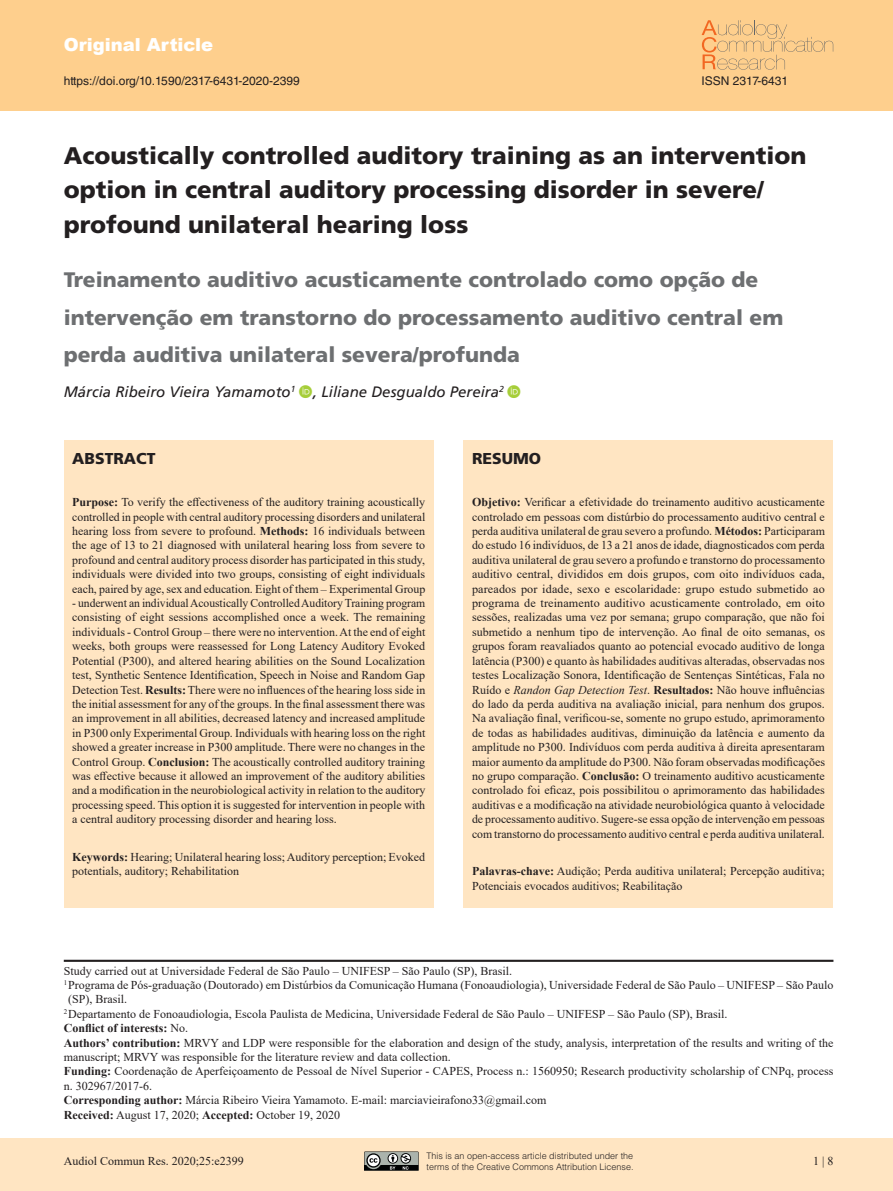
<style>
.page{position:relative;width:893px;height:1191px;background:#fff}
.page>*{position:absolute;margin:0;border:0;box-sizing:border-box;transform-origin:0 0}
.ArticleTitle{font:900 24px/34.5px "Frutiger LT Std";color:#231f20}
.ArticleTitle-Trans1{font:900 21px/37.5px "Frutiger LT Std";color:#6d6f71}
.t1{font:900 18px "Arial";color:#fff}
.AbstractTitle{font:900 15.75px "Frutiger LT Std";color:#231f20}
.AbstractTitle-Trans1{font:900 15.75px "Frutiger LT Std";color:#231f20}
.Authors{font:italic 15px "Frutiger LT";color:#231f20}
.Abstract-Trans1{font:12px/14.4px "Times New Roman";letter-spacing:-.005em;color:#231f20;text-align:justify}
.Abstract{font:12px/14.4px "Times New Roman";color:#231f20;text-align:justify}
.Affiliations{font:12px/14.4px "Times New Roman";color:#231f20}
.fnAuthor-notesContri{font:12px/14.4px "Times New Roman";color:#231f20}
.fnFinancial-disclosu{font:12px/14.4px "Times New Roman";color:#231f20}
.Keywords-Trans1{font:12px/14.4px "Times New Roman";color:#231f20}
.Keywords{font:12px/14.4px "Times New Roman";color:#231f20}
.Correspondence{font:12px "Times New Roman";color:#231f20}
.fnArticleOther{font:12px "Times New Roman";color:#231f20}
.t2{font:12px "Helvetica LT Std";color:#231f20}
.History{font:12px "Times New Roman";color:#231f20}
.fnConflict{font:700 12px "Times New Roman";color:#231f20}
.t3{font:300 9px/10.8px "Helvetica LT Std";color:#231f20}
.s1{font-weight:700}
.s2{font-style:italic}
.s3{font-weight:400}
</style>
<div class="page">
<div style="left:0;top:0;width:893px;height:111px;background:#fecf8d"></div>
<svg style="left:702px;top:20px;width:131px;height:50px"></svg>
<div style="left:0;top:1138px;width:893px;height:53px;background:#ffe5c2"></div>
<svg style="left:364px;top:1151px;width:55px;height:20px"></svg>
<div style="left:64px;top:439px;width:370px;height:468px;background:#ffe5c2"></div>
<div style="left:463px;top:439px;width:370px;height:468px;background:#ffe5c2"></div>
<hr style="left:64px;top:959px;width:769px;height:3px;background:#231f20">
<h3 class="t1" style="left:64px;top:32px;width:151px">Original Article</h3>
<p class="t2" style="left:64px;top:74px;width:238px">https://doi.org/10.1590/2317-6431-2020-2399</p>
<p class="t2" style="left:701px;top:74px;width:88px">ISSN 2317-6431</p>
<p class="ArticleTitle" style="left:64px;top:138px;width:744px">Acoustically controlled auditory training as an intervention option in central auditory processing disorder in severe/ profound unilateral hearing loss</p>
<p class="ArticleTitle-Trans1" style="left:64px;top:261px;width:721px">Treinamento auditivo acusticamente controlado como opção de intervenção em transtorno do processamento auditivo central em perda auditiva unilateral severa/profunda</p>
<p class="Authors" style="left:64px;top:383px;width:442px">Márcia Ribeiro Vieira Yamamoto<sup>1</sup> , Liliane Desgualdo Pereira<sup>2</sup></p>
<p class="AbstractTitle" style="left:72px;top:449px;width:85px">ABSTRACT</p>
<p class="Abstract" style="left:72px;top:494px;width:355px"><span class="s1">Purpose:</span> To verify the effectiveness of the auditory training acoustically controlled in people with central auditory processing disorders and unilateral hearing loss from severe to profound. <span class="s1">Methods:</span> 16 individuals between the age of 13 to 21 diagnosed with unilateral hearing loss from severe to profound and central auditory process disorder has participated in this study, individuals were divided into two groups, consisting of eight individuals each, paired by age, sex and education. Eight of them – Experimental Group</p>
<p class="Abstract" style="left:72px;top:595px;width:355px">- underwent an individual Acoustically Controlled Auditory Training program consisting of eight sessions accomplished once a week. The remaining individuals - Control Group – there were no intervention. At the end of eight weeks, both groups were reassessed for Long Latency Auditory Evoked Potential (P300), and altered hearing abilities on the Sound Localization test, Synthetic Sentence Identification, Speech in Noise and Random Gap Detection Test. <span class="s1">Results:</span> There were no influences of the hearing loss side in the initial assessment for any of the groups. In the final assessment there was an improvement in all abilities, decreased latency and increased amplitude in P300 only Experimental Group. Individuals with hearing loss on the right showed a greater increase in P300 amplitude. There were no changes in the Control Group. <span class="s1">Conclusion:</span> The acoustically controlled auditory training was effective because it allowed an improvement of the auditory abilities and a modification in the neurobiological activity in relation to the auditory processing speed. This option it is suggested for intervention in people with a central auditory processing disorder and hearing loss.</p>
<p class="Keywords" style="left:72px;top:849px;width:354px"><span class="s1">Keywords:</span> Hearing; Unilateral hearing loss; Auditory perception; Evoked potentials, auditory; Rehabilitation</p>
<p class="AbstractTitle-Trans1" style="left:472px;top:449px;width:71px">RESUMO</p>
<p class="Abstract-Trans1" style="left:472px;top:494px;width:355px"><span class="s1">Objetivo:</span> Verificar a efetividade do treinamento auditivo acusticamente controlado em pessoas com distúrbio do processamento auditivo central e perda auditiva unilateral de grau severo a profundo. <span class="s1">Métodos:</span> Participaram do estudo 16 indivíduos, de 13 a 21 anos de idade, diagnosticados com perda auditiva unilateral de grau severo a profundo e transtorno do processamento auditivo central, divididos em dois grupos, com oito indivíduos cada, pareados por idade, sexo e escolaridade: grupo estudo submetido ao programa de treinamento auditivo acusticamente controlado, em oito sessões, realizadas uma vez por semana; grupo comparação, que não foi submetido a nenhum tipo de intervenção. Ao final de oito semanas, os grupos foram reavaliados quanto ao potencial evocado auditivo de longa latência (P300) e quanto às habilidades auditivas alteradas, observadas nos testes Localização Sonora, Identificação de Sentenças Sintéticas, Fala no Ruído e <span class="s2">Randon Gap Detection Test</span>. <span class="s1">Resultados:</span> Não houve influências do lado da perda auditiva na avaliação inicial, para nenhum dos grupos.<br>Na avaliação final, verificou-se, somente no grupo estudo, aprimoramento de todas as habilidades auditivas, diminuição da latência e aumento da amplitude no P300. Indivíduos com perda auditiva à direita apresentaram maior aumento da amplitude do P300. Não foram observadas modificações no grupo comparação. <span class="s1">Conclusão:</span> O treinamento auditivo acusticamente controlado foi eficaz, pois possibilitou o aprimoramento das habilidades auditivas e a modificação na atividade neurobiológica quanto à velocidade de processamento auditivo. Sugere-se essa opção de intervenção em pessoas com transtorno do processamento auditivo central e perda auditiva unilateral.</p>
<p class="Keywords-Trans1" style="left:472px;top:863px;width:354px"><span class="s1">Palavras-chave:</span> Audição; Perda auditiva unilateral; Percepção auditiva;<br>Potenciais evocados auditivos; Reabilitação</p>
<p class="fnArticleOther" style="left:64px;top:962px;width:450px">Study carried out at Universidade Federal de São Paulo – UNIFESP – São Paulo (SP), Brasil.</p>
<p class="Affiliations" style="left:68px;top:977px;width:767px;text-indent:-4px"><sup>1</sup>Programa de Pós-graduação (Doutorado) em Distúrbios da Comunicação Humana (Fonoaudiologia), Universidade Federal de São Paulo – UNIFESP – São Paulo (SP), Brasil.</p>
<p class="Affiliations" style="left:64px;top:1006px;width:665px"><sup>2</sup>Departamento de Fonoaudiologia, Escola Paulista de Medicina, Universidade Federal de São Paulo – UNIFESP – São Paulo (SP), Brasil.</p>
<p class="fnConflict" style="left:64px;top:1019px;width:126px">Conflict of interests: <span class="s3">No.</span></p>
<p class="fnAuthor-notesContri" style="left:64px;top:1035px;width:771px"><span class="s1">Authors’ contribution:</span> MRVY and LDP were responsible for the elaboration and design of the study, analysis, interpretation of the results and writing of the manuscript; MRVY was responsible for the literature review and data collection.</p>
<p class="fnFinancial-disclosu" style="left:64px;top:1063px;width:771px"><span class="s1">Funding:</span> Coordenação de Aperfeiçoamento de Pessoal de Nível Superior - CAPES, Process n.: 1560950; Research productivity scholarship of CNPq, process n. 302967/2017-6.</p>
<p class="Correspondence" style="left:64px;top:1091px;width:484px"><span class="s1">Corresponding author:</span> Márcia Ribeiro Vieira Yamamoto. E-mail: marciavieirafono33@gmail.com</p>
<p class="History" style="left:64px;top:1106px;width:278px"><span class="s1">Received:</span> August 17, 2020; <span class="s1">Accepted:</span> October 19, 2020</p>
<p class="t3" style="left:426px;top:1150px;width:209px">This is an open-access article distributed under the terms of the Creative Commons Attribution License.</p>
<p class="Abstract-Trans1" style="left:64px;top:1153px;width:182px">Audiol Commun Res. 2020;25:e2399</p>
<p class="Abstract-Trans1" style="left:813px;top:1153px;width:22px">1 | 8</p>
</div>
